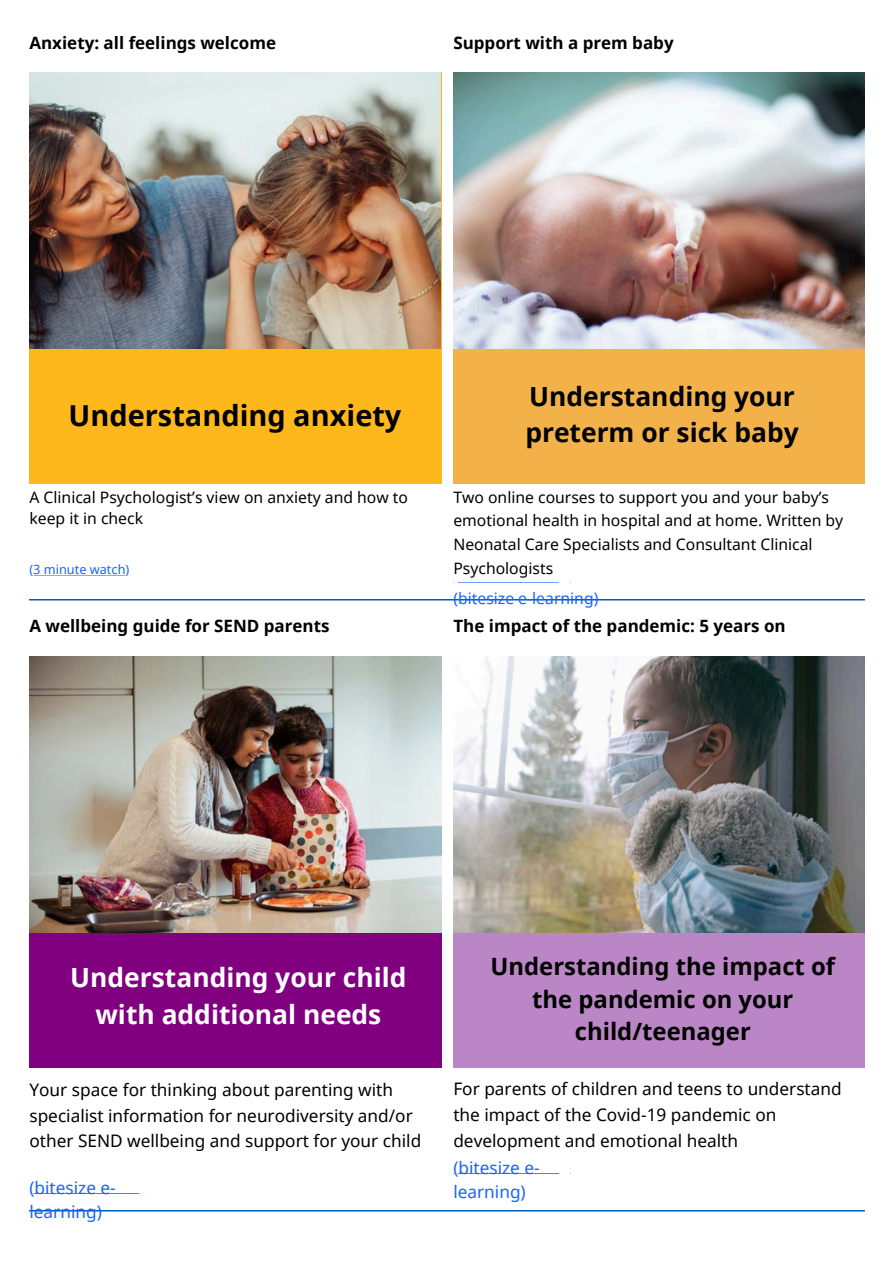
<style>
.page{position:relative;width:894px;height:1264px;background:#fff}
.page>*{position:absolute;margin:0;border:0;box-sizing:border-box;transform-origin:0 0}
.t1{font:700 28.95px "Noto Sans";color:#000}
.t2{font:700 26.4px/36.6px "Noto Sans";color:#fff;text-align:center}
.t3{font:700 26.4px/36.6px "Noto Sans";color:#000}
.t4{font:700 23.85px/32.5px "Noto Sans";color:#000;text-align:center}
.t5{font:17.25px/25.8px "Noto Sans";color:#000}
.t6{font:17.25px/23.7px "Noto Sans";color:#1a62ff}
.t7{font:700 16.95px "Noto Sans";color:#000}
.t8{font:15.75px/23.7px "Noto Sans";color:#000}
.t9{font:15.75px "Noto Sans";color:#1a62ff}
.t10{font:12.75px "Noto Sans";color:#1a62ff}
</style>
<div class="page">
<div style="left:29px;top:72px;width:412px;height:412px;background:#ffb81c"></div>
<svg style="left:29px;top:575px;width:97px;height:1px"></svg>
<div style="left:453px;top:72px;width:411px;height:412px;background:#f3b249"></div>
<img style="left:29px;top:599px;width:835px;height:1px">
<div style="left:29px;top:656px;width:412px;height:411px;background:#800080"></div>
<svg style="left:453px;top:582px;width:107px;height:1px"></svg>
<div style="left:453px;top:656px;width:411px;height:411px;background:#bb86c6"></div>
<img style="left:29px;top:72px;width:411px;height:276px">
<img style="left:453px;top:72px;width:411px;height:276px">
<img style="left:29px;top:656px;width:412px;height:276px">
<img style="left:453px;top:656px;width:411px;height:276px">
<img style="left:29px;top:1210px;width:835px;height:1px">
<svg style="left:453px;top:1173px;width:107px;height:1px"></svg>
<h3 class="t7" style="left:29px;top:31px;width:248px">Anxiety: all feelings welcome</h3>
<p class="t7" style="left:453px;top:31px;width:222px">Support with a prem baby</p>
<p class="t1" style="left:69px;top:394px;width:334px">Understanding anxiety</p>
<h4 class="t8" style="left:29px;top:486px;width:380px;line-height:21.3px">A Clinical Psychologist’s view on anxiety and how to keep it in check</h4>
<h1 class="t10" style="left:29px;top:560px;width:101px">(3 minute watch)</h1>
<h3 class="t7" style="left:29px;top:614px;width:301px">A wellbeing guide for SEND parents</h3>
<h1 class="t3" style="left:525px;top:377px;width:275px">Understanding your preterm or sick baby</h1>
<h3 class="t8" style="left:453px;top:485px;width:391px">Two online courses to support you and your baby’s emotional health in hospital and at home. Written by Neonatal Care Specialists and Consultant Clinical Psychologists</h3>
<h3 class="t9" style="left:453px;top:587px;width:146px">(bitesize e-learning)</h3>
<h1 class="t7" style="left:453px;top:614px;width:334px">The impact of the pandemic: 5 years on</h1>
<p class="t2" style="left:70px;top:958px;width:337px">Understanding your child with additional needs</p>
<p class="t5" style="left:29px;top:1076px;width:393px">Your space for thinking about parenting with specialist information for neurodiversity and/or other SEND wellbeing and support for your child</p>
<h4 class="t6" style="left:29px;top:1175px;width:88px">(bitesize e&shy;learning)</h4>
<h4 class="t4" style="left:490px;top:949px;width:346px">Understanding the impact of the pandemic on your child/teenager</h4>
<h3 class="t5" style="left:453px;top:1075px;width:390px">For parents of children and teens to understand the impact of the Covid-19 pandemic on development and emotional health</h3>
<p class="t6" style="left:453px;top:1155px;width:88px">(bitesize e&shy;learning)</p>
</div>
